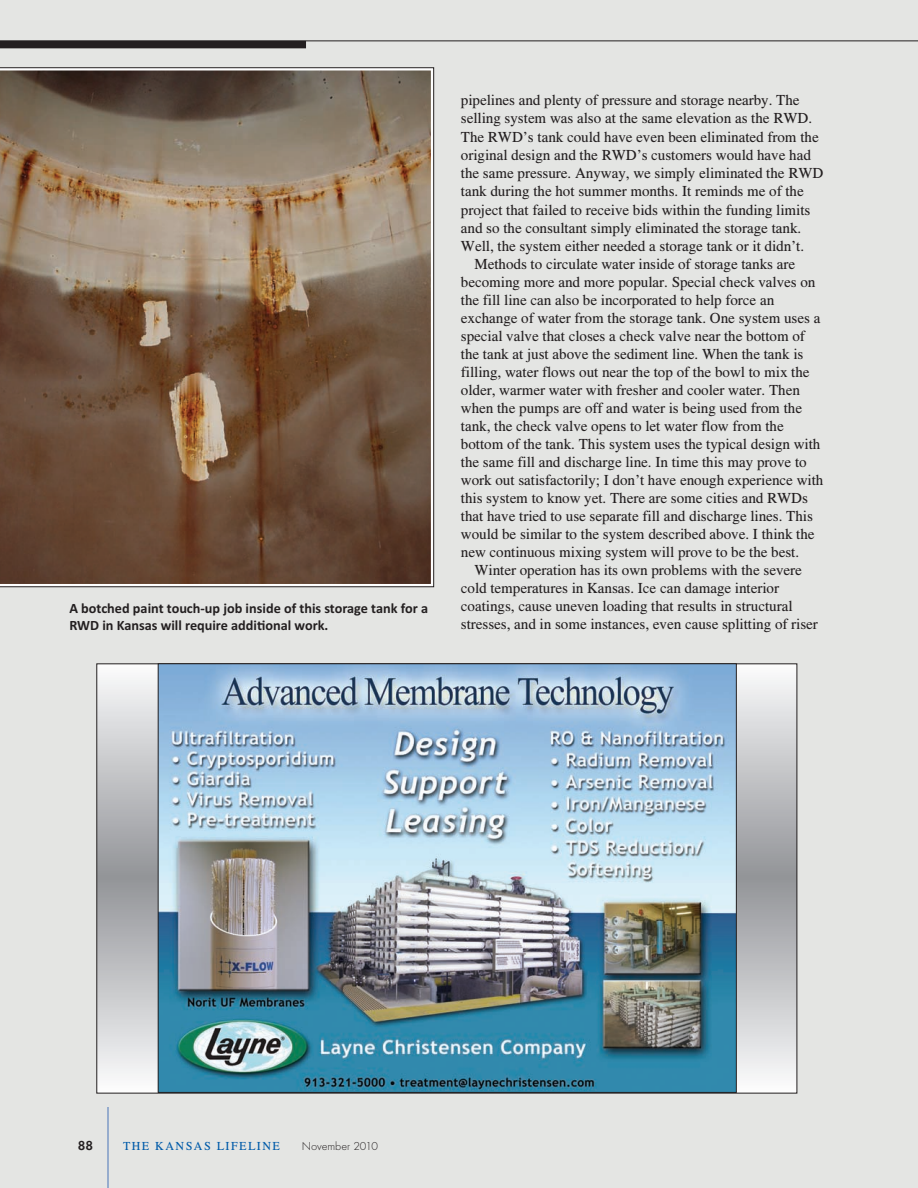
<style>
.page{position:relative;width:918px;height:1188px;background:#e4e5e3}
.page>*{position:absolute;margin:0;border:0;box-sizing:border-box;transform-origin:0 0}
.t1{font:15px "Times CSATT";color:#231f20}
.t2{font:700 14.25px/17.1px "Calibri";color:#231f20}
.t3{font:600 13.5px "Futura T";color:#231f20}
.t4{font:12px "Times CSATT";letter-spacing:.125em;color:#015ba9}
.t5{font:300 12px "Futura T";color:#231f20}
</style>
<div class="page">
<svg style="left:0;top:68px;width:434px;height:519px;background:#7b634e"></svg>
<svg style="left:98px;top:665px;width:697px;height:427px"></svg>
<img style="left:160px;top:665px;width:575px;height:426px">
<hr style="left:108px;top:1107px;width:1px;height:81px;background:#4975b9">
<hr style="left:0;top:40px;width:918px;height:1px;background:#231f20">
<div style="left:0;top:41px;width:306px;height:7px;background:#231f20"></div>
<p class="t2" style="left:69px;top:600px;width:360px">A botched paint touch-up job inside of this storage tank for a<br>RWD in Kansas will require addi-onal work.</p>
<p class="t1" style="left:461px;top:94px;width:340px">pipelines and plenty of pressure and storage nearby. The</p>
<p class="t1" style="left:461px;top:113px;width:353px">selling system was also at the same elevation as the RWD.</p>
<p class="t1" style="left:461px;top:131px;width:359px">The RWD’s tank could have even been eliminated from the</p>
<p class="t1" style="left:461px;top:149px;width:351px">original design and the RWD’s customers would have had</p>
<p class="t1" style="left:461px;top:168px;width:364px">the same pressure. Anyway, we simply eliminated the RWD</p>
<p class="t1" style="left:461px;top:186px;width:344px">tank during the hot summer months. It reminds me of the</p>
<p class="t1" style="left:461px;top:204px;width:351px">project that failed to receive bids within the funding limits</p>
<p class="t1" style="left:461px;top:223px;width:342px">and so the consultant simply eliminated the storage tank.</p>
<p class="t1" style="left:461px;top:241px;width:345px">Well, the system either needed a storage tank or it didn’t.</p>
<p class="t1" style="left:474px;top:259px;width:322px">Methods to circulate water inside of storage tanks are</p>
<p class="t1" style="left:461px;top:277px;width:356px">becoming more and more popular. Special check valves on</p>
<p class="t1" style="left:461px;top:295px;width:315px">the fill line can also be incorporated to help force an</p>
<p class="t1" style="left:461px;top:313px;width:361px">exchange of water from the storage tank. One system uses a</p>
<p class="t1" style="left:461px;top:331px;width:346px">special valve that closes a check valve near the bottom of</p>
<p class="t1" style="left:461px;top:349px;width:344px">the tank at just above the sediment line. When the tank is</p>
<p class="t1" style="left:461px;top:367px;width:350px">filling, water flows out near the top of the bowl to mix the</p>
<p class="t1" style="left:461px;top:385px;width:341px">older, warmer water with fresher and cooler water. Then</p>
<p class="t1" style="left:461px;top:403px;width:343px">when the pumps are off and water is being used from the</p>
<p class="t1" style="left:461px;top:421px;width:324px">tank, the check valve opens to let water flow from the</p>
<p class="t1" style="left:461px;top:439px;width:361px">bottom of the tank. This system uses the typical design with</p>
<p class="t1" style="left:461px;top:457px;width:347px">the same fill and discharge line. In time this may prove to</p>
<p class="t1" style="left:461px;top:475px;width:364px">work out satisfactorily; I don’t have enough experience with</p>
<p class="t1" style="left:461px;top:493px;width:349px">this system to know yet. There are some cities and RWDs</p>
<p class="t1" style="left:461px;top:511px;width:354px">that have tried to use separate fill and discharge lines. This</p>
<p class="t1" style="left:461px;top:529px;width:355px">would be similar to the system described above. I think the</p>
<p class="t1" style="left:461px;top:547px;width:340px">new continuous mixing system will prove to be the best.</p>
<p class="t1" style="left:474px;top:565px;width:329px">Winter operation has its own problems with the severe</p>
<p class="t1" style="left:461px;top:583px;width:320px">cold temperatures in Kansas. Ice can damage interior</p>
<p class="t1" style="left:461px;top:601px;width:333px">coatings, cause uneven loading that results in structural</p>
<p class="t1" style="left:461px;top:619px;width:359px">stresses, and in some instances, even cause splitting of riser</p>
<p class="t3" style="left:78px;top:1140px;width:17px">88</p>
<p class="t4" style="left:123px;top:1141px;width:158px">THE KANSAS LIFELINE</p>
<p class="t5" style="left:302px;top:1141px;width:78px">November 2010</p>
</div>
